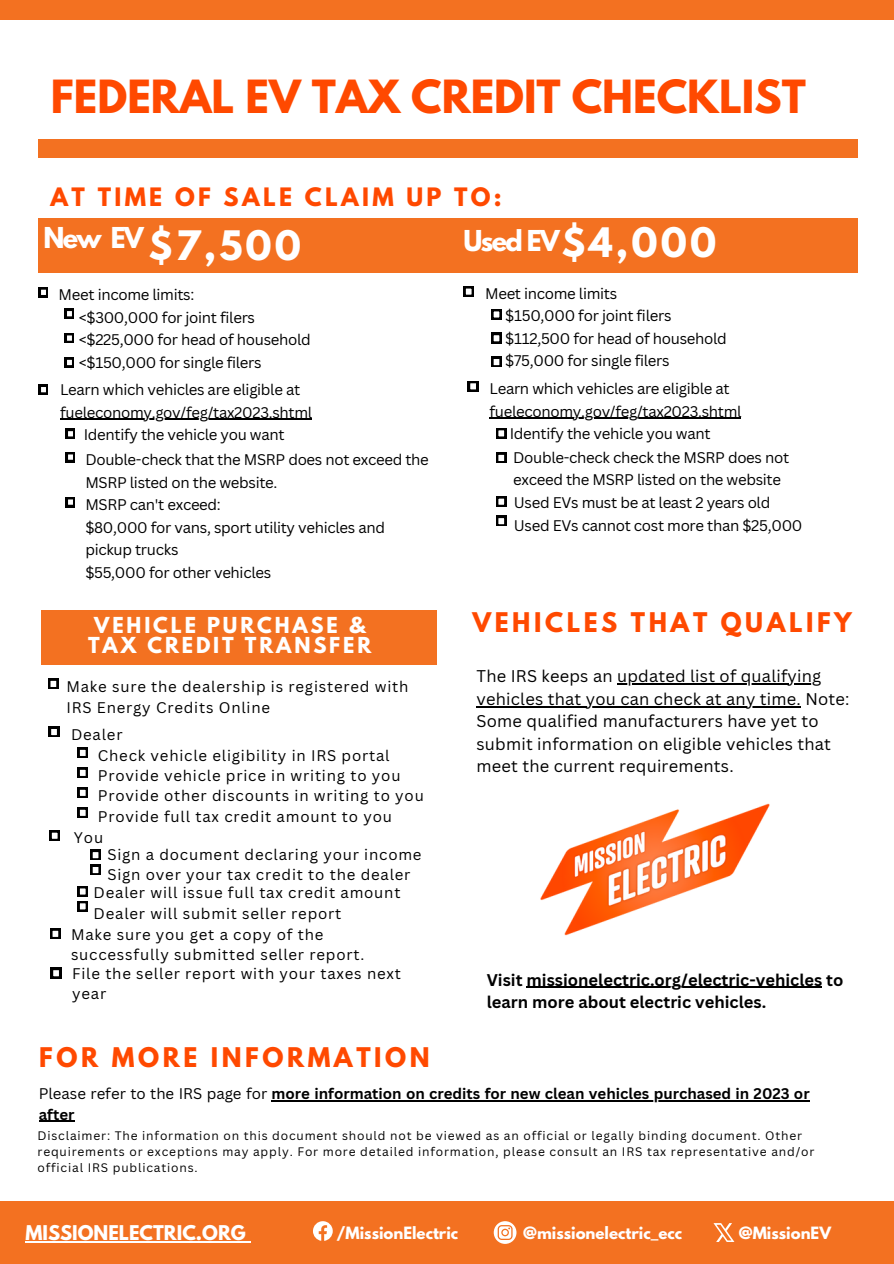
<style>
.page{position:relative;width:894px;height:1264px;background:#fff}
.page>*{position:absolute;margin:0;border:0;box-sizing:border-box;transform-origin:0 0}
.t1{font:700 40.5px "League Spartan";color:#ff4900}
.t2{font:700 36px "League Spartan";letter-spacing:.085em;color:#fff}
.t3{font:700 25.5px "League Spartan";letter-spacing:-.065em;color:#fff}
.t4{font:700 24px "League Spartan";letter-spacing:.145em;color:#ff4900}
.t5{font:700 22.5px "League Spartan";letter-spacing:.145em;color:#ff4900}
.t6{font:700 19.5px "League Spartan";letter-spacing:.145em;color:#fff}
.t7{font:700 18px "League Spartan";color:#fff}
.t8{font:16.5px/22.5px "Canva Sans";letter-spacing:.015em;color:#000}
.t9{font:700 16.5px "Canva Sans";color:#000}
.t10{font:15px/22.5px "Canva Sans";letter-spacing:-.02em;color:#000}
.t11{font:15px/20.2px "Canva Sans";letter-spacing:.055em;color:#000}
.t12{font:700 15px "Canva Sans";color:#000}
.t13{font:700 15px "League Spartan";color:#fff}
.t14{font:12px/16px "Canva Sans";letter-spacing:.07em;color:#000}
.s1{font-weight:400}
</style>
<div class="page">
<img style="left:540px;top:803px;width:230px;height:133px">
<div style="left:0;top:1201px;width:893px;height:62px;background:#f37121"></div>
<svg style="left:713px;top:1223px;width:21px;height:18px"></svg>
<svg style="left:313px;top:1221px;width:19px;height:19px"></svg>
<svg style="left:493px;top:1221px;width:23px;height:22px"></svg>
<hr style="left:25px;top:1241px;width:221px;height:1px;background:#fff">
<hr style="left:526px;top:986px;width:296px;height:2px;background:#000">
<div style="left:0;top:0;width:893px;height:20px;background:#f37121"></div>
<div style="left:38px;top:139px;width:819px;height:19px;background:#f37121"></div>
<svg style="left:39px;top:287px;width:9px;height:10px"></svg>
<svg style="left:65px;top:309px;width:9px;height:9px"></svg>
<svg style="left:65px;top:333px;width:9px;height:10px"></svg>
<svg style="left:65px;top:357px;width:9px;height:10px"></svg>
<hr style="left:60px;top:418px;width:252px;height:2px;background:#000">
<svg style="left:39px;top:385px;width:9px;height:9px"></svg>
<svg style="left:66px;top:429px;width:9px;height:9px"></svg>
<svg style="left:66px;top:452px;width:9px;height:10px"></svg>
<div style="left:39px;top:218px;width:818px;height:54px;background:#f37121"></div>
<svg style="left:66px;top:497px;width:9px;height:10px"></svg>
<svg style="left:463px;top:286px;width:10px;height:10px"></svg>
<svg style="left:491px;top:309px;width:10px;height:10px"></svg>
<svg style="left:491px;top:333px;width:10px;height:10px"></svg>
<svg style="left:491px;top:357px;width:10px;height:10px"></svg>
<hr style="left:489px;top:418px;width:252px;height:1px;background:#000">
<svg style="left:468px;top:381px;width:10px;height:10px"></svg>
<svg style="left:496px;top:428px;width:10px;height:10px"></svg>
<svg style="left:496px;top:452px;width:10px;height:11px"></svg>
<svg style="left:49px;top:726px;width:10px;height:11px"></svg>
<svg style="left:78px;top:747px;width:10px;height:10px"></svg>
<svg style="left:78px;top:767px;width:10px;height:10px"></svg>
<svg style="left:78px;top:787px;width:10px;height:10px"></svg>
<svg style="left:78px;top:807px;width:10px;height:10px"></svg>
<svg style="left:50px;top:830px;width:10px;height:10px"></svg>
<svg style="left:90px;top:849px;width:11px;height:25px"></svg>
<svg style="left:78px;top:886px;width:10px;height:25px"></svg>
<svg style="left:50px;top:928px;width:10px;height:10px"></svg>
<svg style="left:51px;top:967px;width:10px;height:11px"></svg>
<svg style="left:496px;top:496px;width:10px;height:10px"></svg>
<svg style="left:496px;top:516px;width:10px;height:10px"></svg>
<div style="left:42px;top:610px;width:395px;height:54px;background:#f37121"></div>
<hr style="left:617px;top:683px;width:204px;height:1px;background:#000">
<hr style="left:476px;top:706px;width:324px;height:1px;background:#000">
<svg style="left:48px;top:678px;width:10px;height:10px"></svg>
<hr style="left:271px;top:1100px;width:538px;height:1px;background:#000">
<hr style="left:39px;top:1120px;width:35px;height:1px;background:#000">
<p class="t1" style="left:51px;top:77px;width:756px">FEDERAL EV TAX CREDIT CHECKLIST</p>
<p class="t5" style="left:51px;top:185px;width:452px">AT TIME OF SALE CLAIM UP TO:</p>
<p class="t3" style="left:43px;top:225px;width:102px">New EV</p>
<p class="t2" style="left:149px;top:227px;width:154px">$7,500</p>
<p class="t3" style="left:463px;top:228px;width:98px">Used EV</p>
<p class="t2" style="left:561px;top:225px;width:156px">$4,000</p>
<p class="t10" style="left:59px;top:283px;width:137px">Meet income limits:</p>
<p class="t10" style="left:79px;top:305px;width:178px">&lt;$300,000 for joint filers</p>
<p class="t10" style="left:79px;top:328px;width:233px">&lt;$225,000 for head of household</p>
<p class="t10" style="left:79px;top:350px;width:184px">&lt;$150,000 for single filers</p>
<p class="t10" style="left:60px;top:378px;width:241px">Learn which vehicles are eligible at</p>
<p class="t10" style="left:60px;top:400px;width:253px;text-align:center">fueleconomy.gov/feg/tax2023.shtml<br>Identify the vehicle you want</p>
<p class="t10" style="left:85px;top:448px;width:345px">Double-check that the MSRP does not exceed the<br>MSRP listed on the website.</p>
<p class="t10" style="left:85px;top:493px;width:137px">MSRP can't exceed:</p>
<p class="t10" style="left:85px;top:515px;width:301px">$80,000 for vans, sport utility vehicles and pickup trucks</p>
<p class="t10" style="left:85px;top:560px;width:187px">$55,000 for other vehicles</p>
<p class="t10" style="left:485px;top:281px;width:133px">Meet income limits</p>
<p class="t10" style="left:505px;top:304px;width:168px">$150,000 for joint filers</p>
<p class="t10" style="left:505px;top:326px;width:223px">$112,500 for head of household</p>
<p class="t10" style="left:505px;top:349px;width:166px">$75,000 for single filers</p>
<p class="t10" style="left:489px;top:377px;width:241px">Learn which vehicles are eligible at</p>
<p class="t10" style="left:489px;top:399px;width:253px">fueleconomy.gov/feg/tax2023.shtml</p>
<p class="t10" style="left:509px;top:422px;width:202px">Identify the vehicle you want</p>
<p class="t10" style="left:513px;top:445px;width:277px">Double-check check the MSRP does not exceed the MSRP listed on the website</p>
<p class="t10" style="left:513px;top:491px;width:258px">Used EVs must be at least 2 years old</p>
<p class="t10" style="left:513px;top:514px;width:290px">Used EVs cannot cost more than $25,000</p>
<h6 class="t6" style="left:94px;top:615px;width:272px">VEHICLE PURCHASE &amp;</h6>
<p class="t4" style="left:472px;top:610px;width:381px">VEHICLES THAT QUALIFY</p>
<h6 class="t6" style="left:88px;top:635px;width:285px">TAX CREDIT TRANSFER</h6>
<p class="t11" style="left:66px;top:676px;width:343px">Make sure the dealership is registered with</p>
<p class="t11" style="left:66px;top:696px;width:205px">IRS Energy Credits Online</p>
<p class="t8" style="left:476px;top:664px;width:346px">The IRS keeps an updated list of qualifying</p>
<p class="t8" style="left:476px;top:687px;width:374px">vehicles that you can check at any time. Note:<br>Some qualified manufacturers have yet to submit information on eligible vehicles that meet the current requirements.</p>
<p class="t10" style="left:71px;top:723px;width:53px">Dealer</p>
<h6 class="t11" style="left:98px;top:744px;width:293px">Check vehicle eligibility in IRS portal</h6>
<h3 class="t11" style="left:98px;top:765px;width:304px">Provide vehicle price in writing to you</h3>
<p class="t11" style="left:98px;top:785px;width:327px">Provide other discounts in writing to you</p>
<p class="t11" style="left:98px;top:805px;width:295px">Provide full tax credit amount to you</p>
<p class="t11" style="left:107px;top:843px;width:315px">Sign a document declaring your income</p>
<p class="t11" style="left:107px;top:863px;width:304px">Sign over your tax credit to the dealer</p>
<p class="t11" style="left:94px;top:882px;width:308px">Dealer will issue full tax credit amount</p>
<p class="t11" style="left:94px;top:902px;width:249px">Dealer will submit seller report</p>
<p class="t10" style="left:74px;top:826px;width:31px">You</p>
<p class="t11" style="left:71px;top:924px;width:295px">Make sure you get a copy of the successfully submitted seller report.</p>
<p class="t11" style="left:72px;top:962px;width:330px">File the seller report with your taxes next year</p>
<h2 class="t9" style="left:486px;top:968px;width:358px">Visit missionelectric.org/electric-vehicles to</h2>
<h4 class="t9" style="left:486px;top:990px;width:281px">learn more about electric vehicles.</h4>
<p class="t4" style="left:39px;top:1045px;width:391px">FOR MORE INFORMATION</p>
<p class="t12" style="left:39px;top:1083px;width:772px"><span class="s1">Please refer to the IRS page for</span> more information on credits for new clean vehicles purchased in 2023 or</p>
<p class="t12" style="left:39px;top:1103px;width:37px">after</p>
<p class="t14" style="left:38px;top:1127px;width:778px">Disclaimer: The information on this document should not be viewed as an official or legally binding document. Other requirements or exceptions may apply. For more detailed information, please consult an IRS tax representative and/or official IRS publications.</p>
<h1 class="t7" style="left:25px;top:1224px;width:222px">MISSIONELECTRIC.ORG</h1>
<h5 class="t13" style="left:336px;top:1225px;width:123px">/MissionElectric</h5>
<h4 class="t13" style="left:523px;top:1225px;width:160px">@missionelectric_ecc</h4>
<p class="t13" style="left:738px;top:1225px;width:94px">@MissionEV</p>
</div>
